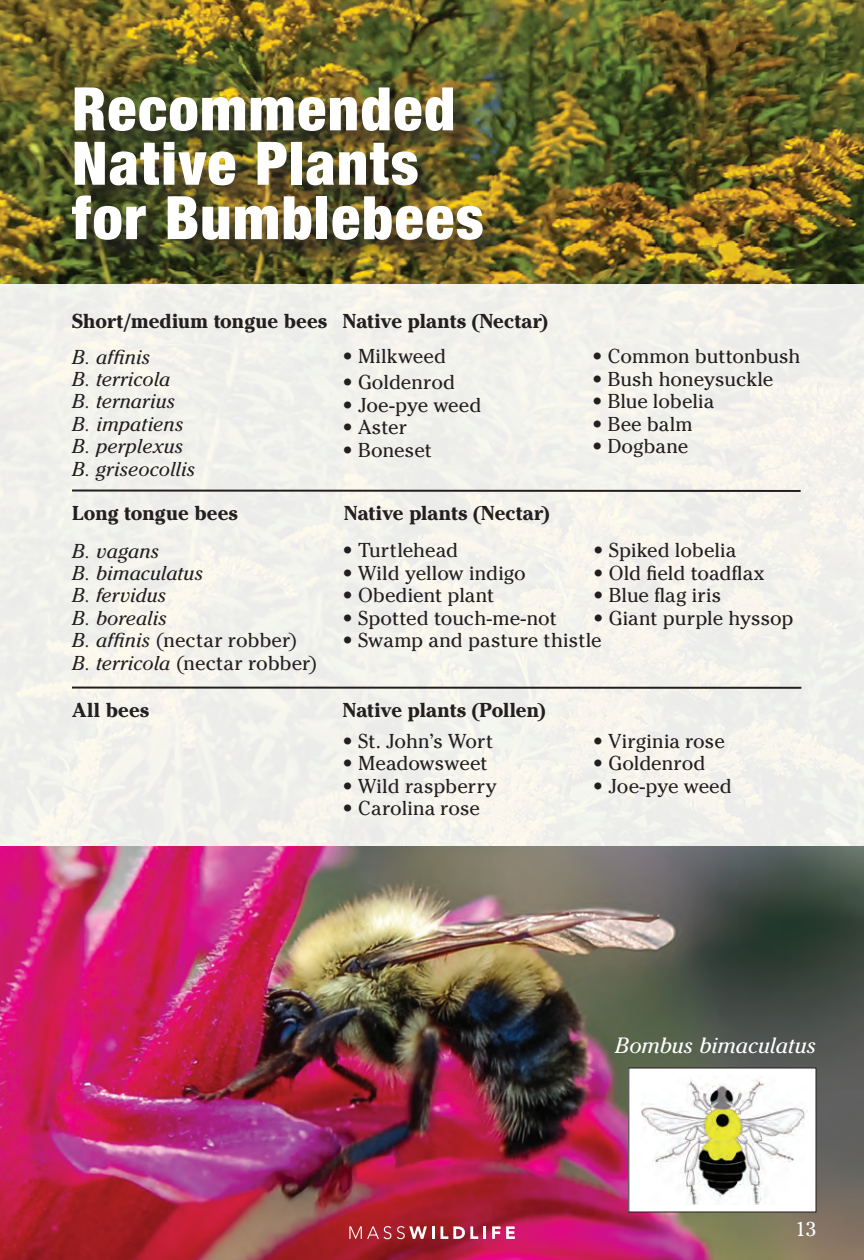
<style>
.page{position:relative;width:864px;height:1260px;background:#fff}
.page>*{position:absolute;margin:0;border:0;box-sizing:border-box;transform-origin:0 0}
.t1{font:900 condensed 60px/54.4px "Helvetica Neue";letter-spacing:.03em;color:#fff}
.t2{font:italic 22px "Cheltenham";letter-spacing:-.005em;color:#fff}
.t3{font:20px "Cheltenham";color:#231f20}
.t4{font:italic 20px/22.4px "Cheltenham";color:#231f20}
.t5{font:700 20px "Cheltenham";letter-spacing:.005em;color:#231f20}
.t6{font:20px "Cheltenham";color:#fff}
.s1{font-style:normal}
</style>
<div class="page">
<img style="left:0;top:0;width:864px;height:284px">
<div style="left:0;top:284px;width:864px;height:562px;background:#f2f2ed"></div>
<hr style="left:72px;top:490px;width:729px;height:2px;background:#231f20">
<hr style="left:72px;top:687px;width:729px;height:2px;background:#231f20">
<div style="left:74px;top:90px;width:433px;height:173px;background:#231f20;opacity:.75"></div>
<img style="left:0;top:846px;width:864px;height:414px">
<svg style="left:349px;top:1226px;width:42px;height:13px"></svg>
<svg style="left:397px;top:1226px;width:37px;height:13px"></svg>
<svg style="left:440px;top:1226px;width:46px;height:13px"></svg>
<svg style="left:492px;top:1226px;width:23px;height:13px"></svg>
<div style="left:629px;top:1068px;width:187px;height:144px;background:#fff"></div>
<img style="left:641px;top:1080px;width:167px;height:125px">
<h1 class="t1" style="left:72px;top:78px;width:413px">Recommended<br>Native Plants for Bumblebees</h1>
<p class="t5" style="left:72px;top:309px;width:256px">Short/medium tongue bees</p>
<p class="t5" style="left:343px;top:309px;width:207px">Native plants (Nectar)</p>
<p class="t4" style="left:72px;top:345px;width:125px">B. affinis<br>B. terricola<br>B. ternarius<br>B. impatiens<br>B. perplexus<br>B. griseocollis</p>
<p class="t3" style="left:343px;top:345px;width:105px">• Milkweed</p>
<p class="t3" style="left:343px;top:371px;width:114px">• Goldenrod</p>
<p class="t3" style="left:343px;top:393px;width:141px">• Joe-pye weed</p>
<p class="t3" style="left:343px;top:416px;width:66px">• Aster</p>
<p class="t3" style="left:343px;top:438px;width:91px">• Boneset</p>
<p class="t3" style="left:592px;top:345px;width:210px">• Common buttonbush</p>
<p class="t3" style="left:592px;top:367px;width:183px">• Bush honeysuckle</p>
<p class="t3" style="left:592px;top:390px;width:124px">• Blue lobelia</p>
<p class="t3" style="left:592px;top:412px;width:102px">• Bee balm</p>
<p class="t3" style="left:592px;top:434px;width:98px">• Dogbane</p>
<p class="t5" style="left:72px;top:501px;width:167px">Long tongue bees</p>
<p class="t5" style="left:344px;top:501px;width:207px">Native plants (Nectar)</p>
<p class="t4" style="left:72px;top:539px;width:246px">B. vagans<br>B. bimaculatus<br>B. fervidus<br>B. borealis<br>B. affinis <span class="s1">(nectar robber)<br></span>B. terricola <span class="s1">(nectar robber)</span></p>
<p class="t3" style="left:593px;top:539px;width:144px">• Spiked lobelia</p>
<p class="t3" style="left:593px;top:561px;width:172px">• Old field toadflax</p>
<p class="t3" style="left:593px;top:584px;width:129px">• Blue flag iris</p>
<p class="t3" style="left:593px;top:606px;width:202px">• Giant purple hyssop</p>
<p class="t3" style="left:343px;top:539px;width:117px">• Turtlehead</p>
<p class="t3" style="left:343px;top:561px;width:185px">• Wild yellow indigo</p>
<p class="t3" style="left:343px;top:584px;width:153px">• Obedient plant</p>
<p class="t3" style="left:343px;top:606px;width:216px">• Spotted touch-me-not</p>
<p class="t3" style="left:343px;top:628px;width:261px">• Swamp and pasture thistle</p>
<p class="t5" style="left:72px;top:698px;width:78px">All bees</p>
<p class="t5" style="left:343px;top:698px;width:205px">Native plants (Pollen)</p>
<p class="t3" style="left:343px;top:729px;width:152px">• St. John’s Wort</p>
<p class="t3" style="left:343px;top:752px;width:147px">• Meadowsweet</p>
<p class="t3" style="left:343px;top:774px;width:156px">• Wild raspberry</p>
<p class="t3" style="left:343px;top:796px;width:139px">• Carolina rose</p>
<p class="t3" style="left:593px;top:729px;width:133px">• Virginia rose</p>
<p class="t3" style="left:593px;top:752px;width:114px">• Goldenrod</p>
<p class="t3" style="left:593px;top:774px;width:141px">• Joe-pye weed</p>
<p class="t2" style="left:615px;top:1032px;width:202px">Bombus bimaculatus</p>
<p class="t6" style="left:795px;top:1218px;width:22px">13</p>
</div>
